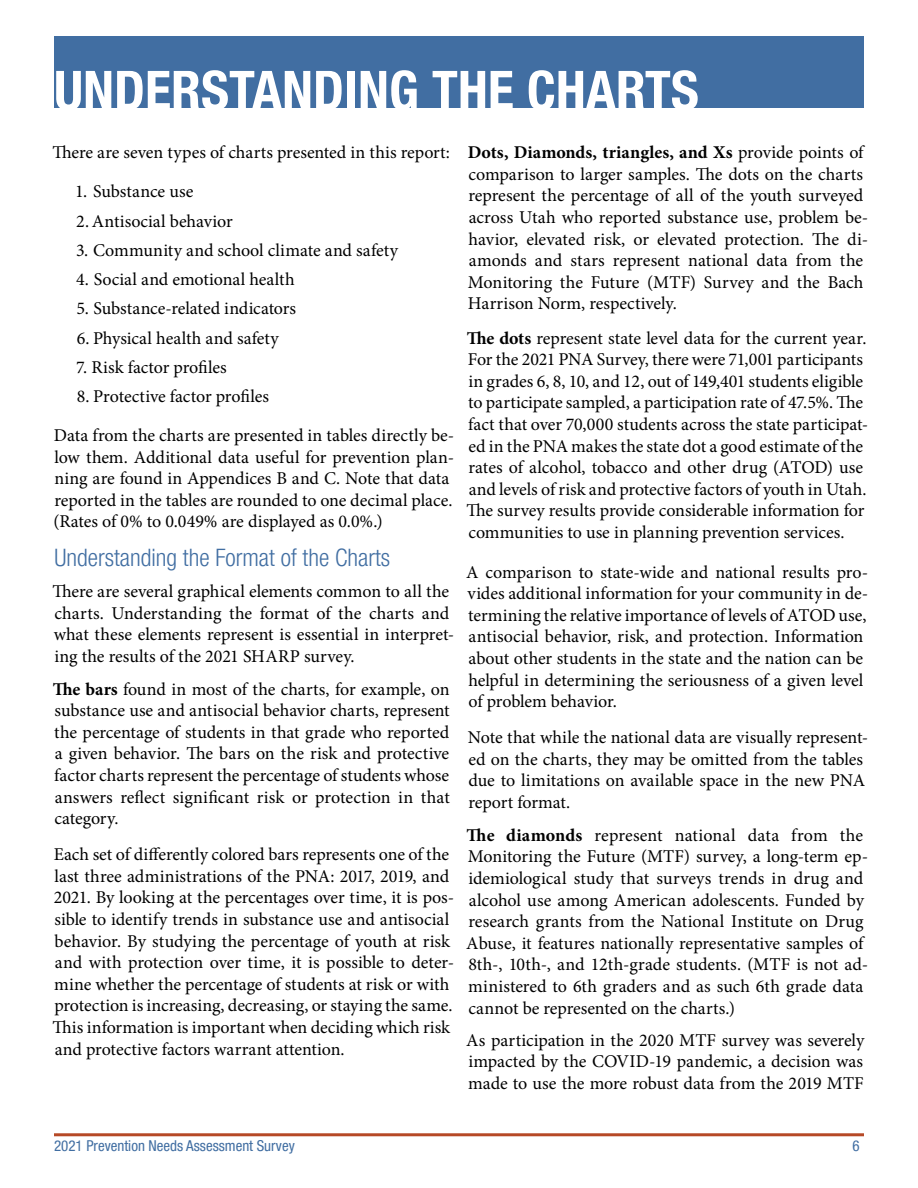
<style>
.page{position:relative;width:918px;height:1188px;background:#fff}
.page>*{position:absolute;margin:0;border:0;box-sizing:border-box;transform-origin:0 0}
.t1{font:700 condensed 54px "Helvetica Neue LT Pro";color:#fff}
.t2{font:300 condensed 24px "Helvetica Neue LT Pro";color:#416ea2}
.t3{font:18px/21.6px "Minion Pro";letter-spacing:-.005em;color:#000}
.t4{font:condensed 15px "Helvetica Neue LT Pro";color:#416ea2}
.s1{font-weight:700}
</style>
<div class="page">
<div style="left:54px;top:36px;width:810px;height:72px;background:#416ea2"></div>
<hr style="left:54px;top:1133px;width:810px;height:3px;background:#b64926">
<h1 class="t1" style="left:54px;top:58px;width:646px">UNDERSTANDING THE CHARTS</h1>
<p class="t3" style="left:52px;top:142px;width:399px">There are seven types of charts presented in this report:</p>
<p class="t3" style="left:75px;top:181px;width:120px">1. Substance use</p>
<p class="t3" style="left:76px;top:210px;width:158px">2. Antisocial behavior</p>
<p class="t3" style="left:76px;top:239px;width:323px">3. Community and school climate and safety</p>
<p class="t3" style="left:76px;top:269px;width:220px">4. Social and emotional health</p>
<p class="t3" style="left:76px;top:298px;width:221px">5. Substance-related indicators</p>
<p class="t3" style="left:77px;top:327px;width:204px">6. Physical health and safety</p>
<p class="t3" style="left:76px;top:356px;width:152px">7. Risk factor profiles</p>
<p class="t3" style="left:54px;top:377px;width:402px;line-height:39px;text-indent:23px">8. Protective factor profiles<br>Data from the charts are presented in tables directly be-</p>
<p class="t3" style="left:53px;top:446px;width:402px">low them. Additional data useful for prevention plan&shy;ning are found in Appendices B and C. Note that data reported in the tables are rounded to one decimal place. (Rates of 0% to 0.049% are displayed as 0.0%.)</p>
<h2 class="t2" style="left:55px;top:544px;width:337px">Understanding the Format of the Charts</h2>
<p class="t3" style="left:52px;top:581px;width:403px">There are several graphical elements common to all the charts. Understanding the format of the charts and what these elements represent is essential in interpret&shy;ing the results of the 2021 SHARP survey.</p>
<p class="t3" style="left:53px;top:678px;width:399px;text-align:justify"><span class="s1">The bars</span> found in most of the charts, for example, on substance use and antisocial behavior charts, represent the percentage of students in that grade who reported a given behavior. The bars on the risk and protective factor charts represent the percentage of students whose answers reflect significant risk or protection in that category.</p>
<p class="t3" style="left:52px;top:844px;width:403px">Each set of differently colored bars represents one of the last three administrations of the PNA: 2017, 2019, and 2021. By looking at the percentages over time, it is pos&shy;sible to identify trends in substance use and antisocial behavior. By studying the percentage of youth at risk and with protection over time, it is possible to deter&shy;mine whether the percentage of students at risk or with protection is increasing, decreasing, or staying the same.<br>This information is important when deciding which risk and protective factors warrant attention.</p>
<p class="t3" style="left:468px;top:142px;width:402px"><span class="s1">Dots, Diamonds, triangles, and Xs</span> provide points of comparison to larger samples. The dots on the charts represent the percentage of all of the youth surveyed across Utah who reported substance use, problem be&shy;havior, elevated risk, or elevated protection. The di&shy;amonds and stars represent national data from the Monitoring the Future (MTF) Survey and the Bach Harrison Norm, respectively.</p>
<p class="t3" style="left:466px;top:327px;width:403px"><span class="s1">The dots</span> represent state level data for the current year.<br>For the 2021 PNA Survey, there were 71,001 participants in grades 6, 8, 10, and 12, out of 149,401 students eligible to participate sampled, a participation rate of 47.5%. The fact that over 70,000 students across the state participat&shy;ed in the PNA makes the state dot a good estimate of the rates of alcohol, tobacco and other drug (ATOD) use and levels of risk and protective factors of youth in Utah.<br>The survey results provide considerable information for communities to use in planning prevention services.</p>
<p class="t3" style="left:466px;top:561px;width:403px">A comparison to state-wide and national results pro&shy;vides additional information for your community in de&shy;termining the relative importance of levels of ATOD use, antisocial behavior, risk, and protection. Information about other students in the state and the nation can be helpful in determining the seriousness of a given level of problem behavior.</p>
<p class="t3" style="left:468px;top:727px;width:402px">Note that while the national data are visually represent&shy;ed on the charts, they may be omitted from the tables due to limitations on available space in the new PNA report format.</p>
<p class="t3" style="left:466px;top:824px;width:403px"><span class="s1">The diamonds</span> represent national data from the Monitoring the Future (MTF) survey, a long-term ep&shy;idemiological study that surveys trends in drug and alcohol use among American adolescents. Funded by research grants from the National Institute on Drug Abuse, it features nationally representative samples of 8th-, 10th-, and 12th-grade students. (MTF is not ad&shy;ministered to 6th graders and as such 6th grade data cannot be represented on the charts.)</p>
<p class="t3" style="left:466px;top:1029px;width:399px;text-align:justify">As participation in the 2020 MTF survey was severely impacted by the COVID-19 pandemic, a decision was made to use the more robust data from the 2019 MTF</p>
<p class="t4" style="left:54px;top:1137px;width:242px">2021 Prevention Needs Assessment Survey</p>
<p class="t4" style="left:853px;top:1137px;width:9px">6</p>
</div>
